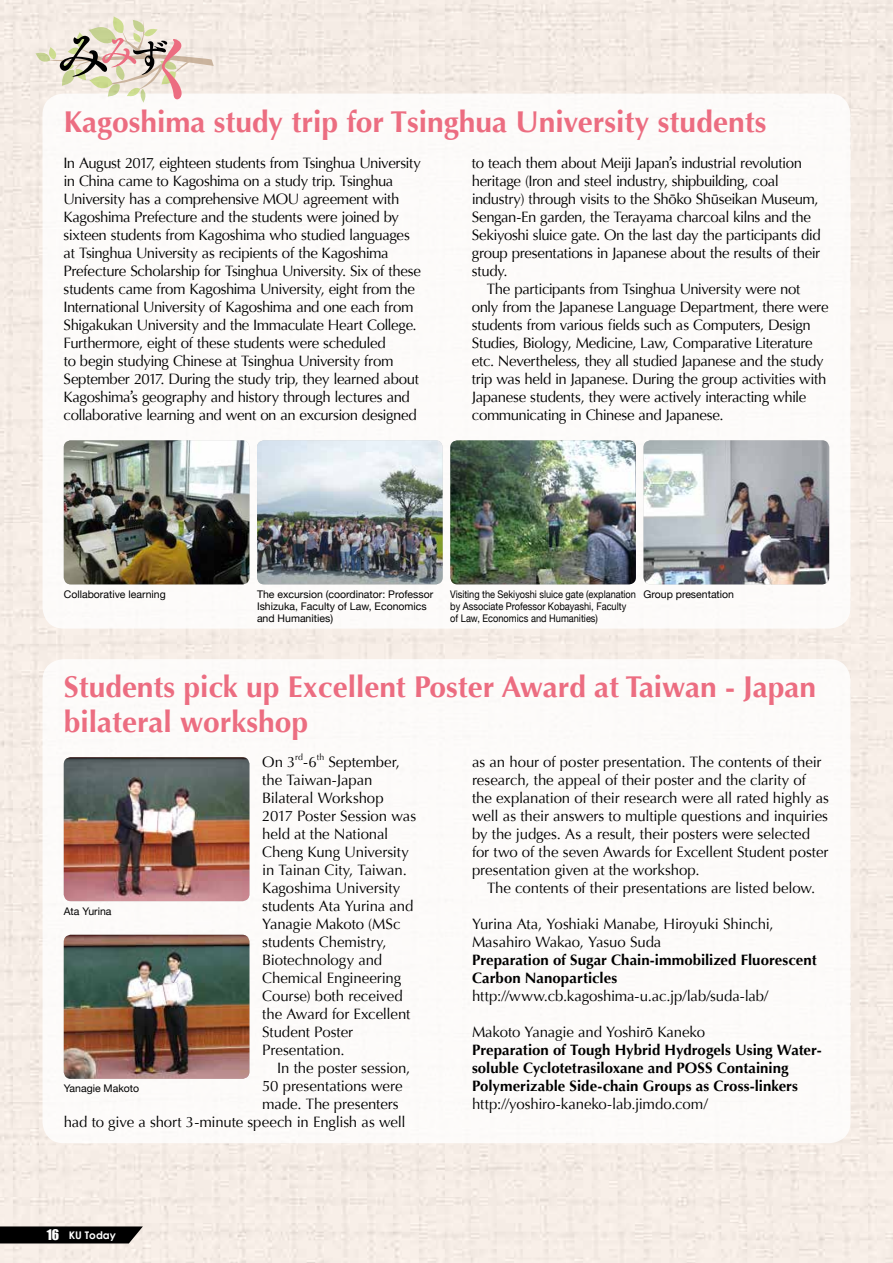
<style>
.page{position:relative;width:893px;height:1263px;background:#f5ece5}
.page>*{position:absolute;margin:0;border:0;box-sizing:border-box;transform-origin:0 0}
.t1{font:700 30px/34.5px "Optima";color:#ec6d81}
.t2{font:15px/18px "Optima";letter-spacing:-.015em;color:#000}
.t3{font:700 15px/18px "Optima";color:#000}
.t4{font:10.5px/12px "Helvetica Neue";color:#000}
.t5{font:10.5px/12px "Helvetica Neue";color:#000;scale:.88 1}
.t6{font:700 10.5px "Century Gothic";color:#fff}
.t7{font:8.7px "Optima";color:#000}
.s1{font-family:"UD Mincho Pro L"}
.s2{font-family:"Impact";font-weight:400;font-size:13.5px}
</style>
<div class="page">
<div style="left:43px;top:94px;width:807px;height:535px;background:#fff;border-radius:21px"></div>
<div style="left:43px;top:659px;width:807px;height:484px;background:#fff;border-radius:21px"></div>
<svg style="left:0;top:1226px;width:143px;height:17px;background:#121111"></svg>
<img style="left:64px;top:440px;width:185px;height:144px">
<img style="left:257px;top:440px;width:186px;height:144px">
<svg style="left:35px;top:16px;width:179px;height:87px;background:#e1d6ca"></svg>
<img style="left:64px;top:757px;width:185px;height:144px">
<img style="left:450px;top:440px;width:186px;height:144px">
<img style="left:64px;top:935px;width:185px;height:144px">
<img style="left:643px;top:440px;width:186px;height:144px">
<h1 class="t1" style="left:64px;top:105px;width:704px">Kagoshima study trip for Tsinghua University students</h1>
<p class="t2" style="left:63px;top:154px;width:359px">In August 2017, eighteen students from Tsinghua University in China came to Kagoshima on a study trip. Tsinghua University has a comprehensive MOU agreement with Kagoshima Prefecture and the students were joined by sixteen students from Kagoshima who studied languages at Tsinghua University as recipients of the Kagoshima Prefecture Scholarship for Tsinghua University. Six of these students came from Kagoshima University, eight from the International University of Kagoshima and one each from Shigakukan University and the Immaculate Heart College.<br>Furthermore, eight of these students were scheduled<br>to begin studying Chinese at Tsinghua University from September 2017. During the study trip, they learned about Kagoshima<span class="s1">ʼ</span>s geography and history through lectures and collaborative learning and went on an excursion designed</p>
<p class="t2" style="left:472px;top:154px;width:350px">to teach them about Meiji Japan<span class="s1">ʼ</span>s industrial revolution heritage (Iron and steel industry, shipbuilding, coal industry) through visits to the Shoko Shuseikan Museum, Sengan-En garden, the Terayama charcoal kilns and the Sekiyoshi sluice gate. On the last day the participants did group presentations in Japanese about the results of their study.</p>
<p class="t2" style="left:472px;top:280px;width:358px;text-indent:15px">The participants from Tsinghua University were not only from the Japanese Language Department, there were students from various fields such as Computers, Design Studies, Biology, Medicine, Law, Comparative Literature etc. Nevertheless, they all studied Japanese and the study trip was held in Japanese. During the group activities with Japanese students, they were actively interacting while communicating in Chinese and Japanese.</p>
<p class="t4" style="left:64px;top:588px;width:104px">Collaborative learning</p>
<p class="t4" style="left:257px;top:588px;width:178px">The excursion (coordinator: Professor<br>Ishizuka, Faculty of Law, Economics and Humanities)</p>
<p class="t5" style="left:450px;top:588px;width:213px">Visiting the Sekiyoshi sluice gate (explanation by Associate Professor Kobayashi, Faculty of Law, Economics and Humanities)</p>
<p class="t4" style="left:643px;top:588px;width:92px">Group presentation</p>
<h1 class="t1" style="left:64px;top:670px;width:754px">Students pick up Excellent Poster Award at Taiwan - Japan bilateral workshop</h1>
<p class="t7" style="left:295px;top:752px;width:9px">rd</p>
<p class="t7" style="left:317px;top:752px;width:9px">th</p>
<p class="t2" style="left:262px;top:753px;width:156px;text-indent:66px">September, the Taiwan-Japan<br>Bilateral Workshop<br>2017 Poster Session was held at the National<br>Cheng Kung University in Tainan City, Taiwan.<br>Kagoshima University students Ata Yurina and<br>Yanagie Makoto (MSc students Chemistry,<br>Biotechnology and<br>Chemical Engineering<br>Course) both received the Award for Excellent<br>Student Poster<br>Presentation.</p>
<p class="t2" style="left:277px;top:1059px;width:135px">In the poster session,</p>
<p class="t2" style="left:262px;top:1077px;width:142px">50 presentations were</p>
<p class="t2" style="left:262px;top:1095px;width:138px">made. The presenters</p>
<p class="t2" style="left:64px;top:1113px;width:343px">had to give a short 3-minute speech in English as well</p>
<p class="t2" style="left:262px;top:753px;width:35px">On 3</p>
<p class="t2" style="left:303px;top:753px;width:15px">-6</p>
<p class="t4" style="left:64px;top:906px;width:49px">Ata Yurina</p>
<p class="t4" style="left:64px;top:1083px;width:77px">Yanagie Makoto</p>
<p class="t6" style="left:47px;top:1228px;width:71px"><span class="s2">16</span> KU Today</p>
<p class="t2" style="left:472px;top:753px;width:359px">as an hour of poster presentation. The contents of their research, the appeal of their poster and the clarity of the explanation of their research were all rated highly as well as their answers to multiple questions and inquiries by the judges. As a result, their posters were selected for two of the seven Awards for Excellent Student poster presentation given at the workshop.</p>
<p class="t2" style="left:487px;top:879px;width:330px">The contents of their presentations are listed below.</p>
<p class="t2" style="left:472px;top:915px;width:303px">Yurina Ata, Yoshiaki Manabe, Hiroyuki Shinchi,<br>Masahiro Wakao, Yasuo Suda</p>
<p class="t3" style="left:472px;top:951px;width:346px">Preparation of Sugar Chain-immobilized Fluorescent<br>Carbon Nanoparticles</p>
<p class="t2" style="left:472px;top:987px;width:298px">http://www.cb.kagoshima-u.ac.jp/lab/suda-lab/</p>
<p class="t2" style="left:472px;top:1023px;width:235px">Makoto Yanagie and Yoshiro Kaneko</p>
<p class="t3" style="left:472px;top:1041px;width:351px">Preparation of Tough Hybrid Hydrogels Using Water&shy;soluble Cyclotetrasiloxane and POSS Containing<br>Polymerizable Side-chain Groups as Cross-linkers</p>
<p class="t2" style="left:472px;top:1095px;width:237px">http://yoshiro-kaneko-lab.jimdo.com/</p>
</div>
